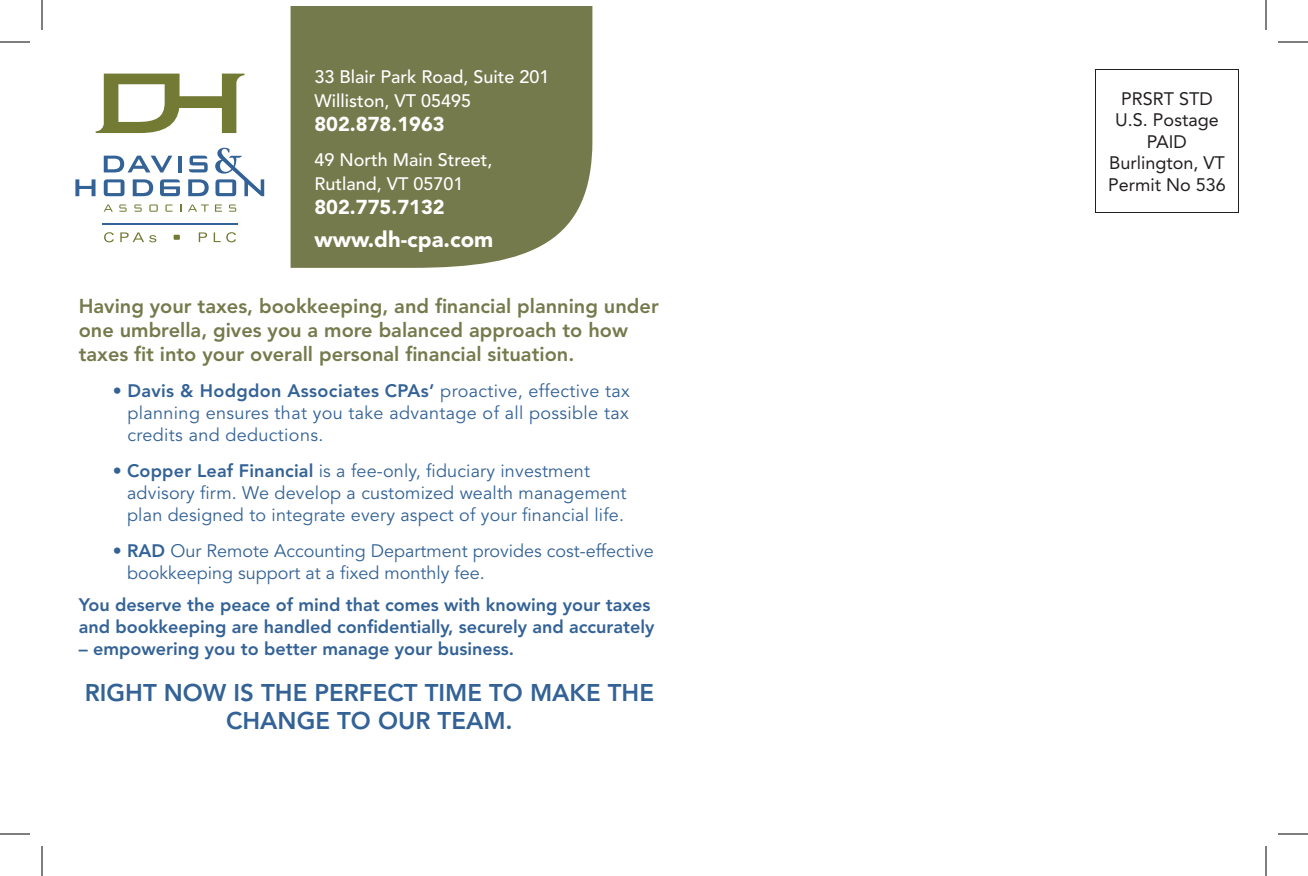
<style>
.page{position:relative;width:1308px;height:876px;background:#fff}
.page>*{position:absolute;margin:0;border:0;box-sizing:border-box;transform-origin:0 0}
.t1{font:800 24px/28px "Avenir LT Std";color:#336296;text-align:center}
.t2{font:900 22px "Avenir LT Std";color:#fff}
.t3{font:800 20px/24px "Avenir LT Std";color:#757a4c}
.t4{font:900 20px "Avenir LT Std";color:#fff}
.t5{font:18px/22px "Avenir LT Std";letter-spacing:.01em;color:#336296}
.t6{font:800 18px/22px "Avenir LT Std";color:#336296}
.t7{font:500 18px/24px "Avenir LT Std";color:#fff}
.t8{font:18px/21.6px "Avenir LT Std";color:#231f20;text-align:center}
.s1{font-weight:800}
</style>
<div class="page">
<div style="left:291px;top:6px;width:301px;height:262px;background:#757a4c"></div>
<div style="left:1095px;top:69px;width:144px;height:144px;border:1px solid #231f20"></div>
<svg style="left:96px;top:74px;width:148px;height:59px"></svg>
<svg style="left:75px;top:179px;width:21px;height:17px"></svg>
<svg style="left:104px;top:179px;width:20px;height:17px"></svg>
<svg style="left:133px;top:179px;width:20px;height:17px"></svg>
<svg style="left:188px;top:179px;width:21px;height:17px"></svg>
<svg style="left:174px;top:235px;width:6px;height:5px"></svg>
<svg style="left:160px;top:179px;width:20px;height:17px"></svg>
<svg style="left:104px;top:156px;width:68px;height:16px"></svg>
<hr style="left:178px;top:156px;width:4px;height:16px;background:#336296">
<svg style="left:215px;top:148px;width:49px;height:48px"></svg>
<svg style="left:189px;top:156px;width:19px;height:16px"></svg>
<svg style="left:104px;top:205px;width:9px;height:7px"></svg>
<svg style="left:149px;top:205px;width:9px;height:7px"></svg>
<svg style="left:188px;top:205px;width:21px;height:7px"></svg>
<svg style="left:215px;top:205px;width:7px;height:7px"></svg>
<svg style="left:119px;top:205px;width:8px;height:7px"></svg>
<svg style="left:134px;top:205px;width:8px;height:7px"></svg>
<svg style="left:165px;top:205px;width:8px;height:7px"></svg>
<svg style="left:229px;top:205px;width:7px;height:7px"></svg>
<hr style="left:102px;top:223px;width:136px;height:1px;background:#336296">
<svg style="left:104px;top:232px;width:10px;height:10px"></svg>
<svg style="left:120px;top:232px;width:36px;height:10px"></svg>
<svg style="left:199px;top:232px;width:8px;height:10px"></svg>
<svg style="left:214px;top:232px;width:22px;height:10px"></svg>
<hr style="left:0;top:42px;width:30px;height:1px;background:#000">
<hr style="left:1278px;top:42px;width:30px;height:1px;background:#000">
<hr style="left:0;top:834px;width:30px;height:1px;background:#000">
<hr style="left:1278px;top:834px;width:30px;height:1px;background:#000">
<hr style="left:42px;top:0;width:1px;height:30px;background:#000">
<hr style="left:42px;top:846px;width:1px;height:30px;background:#000">
<hr style="left:1266px;top:0;width:1px;height:30px;background:#000">
<hr style="left:1266px;top:846px;width:1px;height:30px;background:#000">
<p class="t7" style="left:314px;top:65px;width:237px">33 Blair Park Road, Suite 201<br>Williston, VT 05495</p>
<p class="t4" style="left:314px;top:112px;width:132px">802.878.1963</p>
<p class="t7" style="left:314px;top:148px;width:180px">49 North Main Street,<br>Rutland, VT 05701</p>
<p class="t4" style="left:314px;top:195px;width:132px">802.775.7132</p>
<p class="t2" style="left:314px;top:226px;width:180px">www.dh-cpa.com</p>
<p class="t3" style="left:79px;top:294px;width:582px">Having your taxes, bookkeeping, and financial planning under one umbrella, gives you a more balanced approach to how taxes fit into your overall personal financial situation.</p>
<p class="t5" style="left:127px;top:380px;width:504px;text-align:justify;text-indent:-15px">• <span class="s1">Davis &amp; Hodgdon Associates CPAs’</span> proactive, effective tax planning ensures that you take advantage of all possible tax credits and deductions.</p>
<p class="t5" style="left:127px;top:460px;width:501px;text-indent:-14px">• <span class="s1">Copper Leaf Financial</span> is a fee-only, fiduciary investment advisory firm. We develop a customized wealth management plan designed to integrate every aspect of your financial life.</p>
<p class="t5" style="left:127px;top:540px;width:528px;text-indent:-14px"><span class="s1">• RAD</span> Our Remote Accounting Department provides cost-effective bookkeeping support at a fixed monthly fee.</p>
<p class="t6" style="left:79px;top:594px;width:577px">You deserve the peace of mind that comes with knowing your taxes and bookkeeping are handled confidentially, securely and accurately</p>
<p class="t6" style="left:79px;top:638px;width:437px">– empowering you to better manage your business.</p>
<h1 class="t1" style="left:85px;top:679px;width:571px">RIGHT NOW IS THE PERFECT TIME TO MAKE THE<br>CHANGE TO OUR TEAM.</h1>
<p class="t8" style="left:1108px;top:88px;width:119px">PRSRT STD<br>U.S. Postage<br>PAID<br>Burlington, VT<br>Permit No 536</p>
</div>
